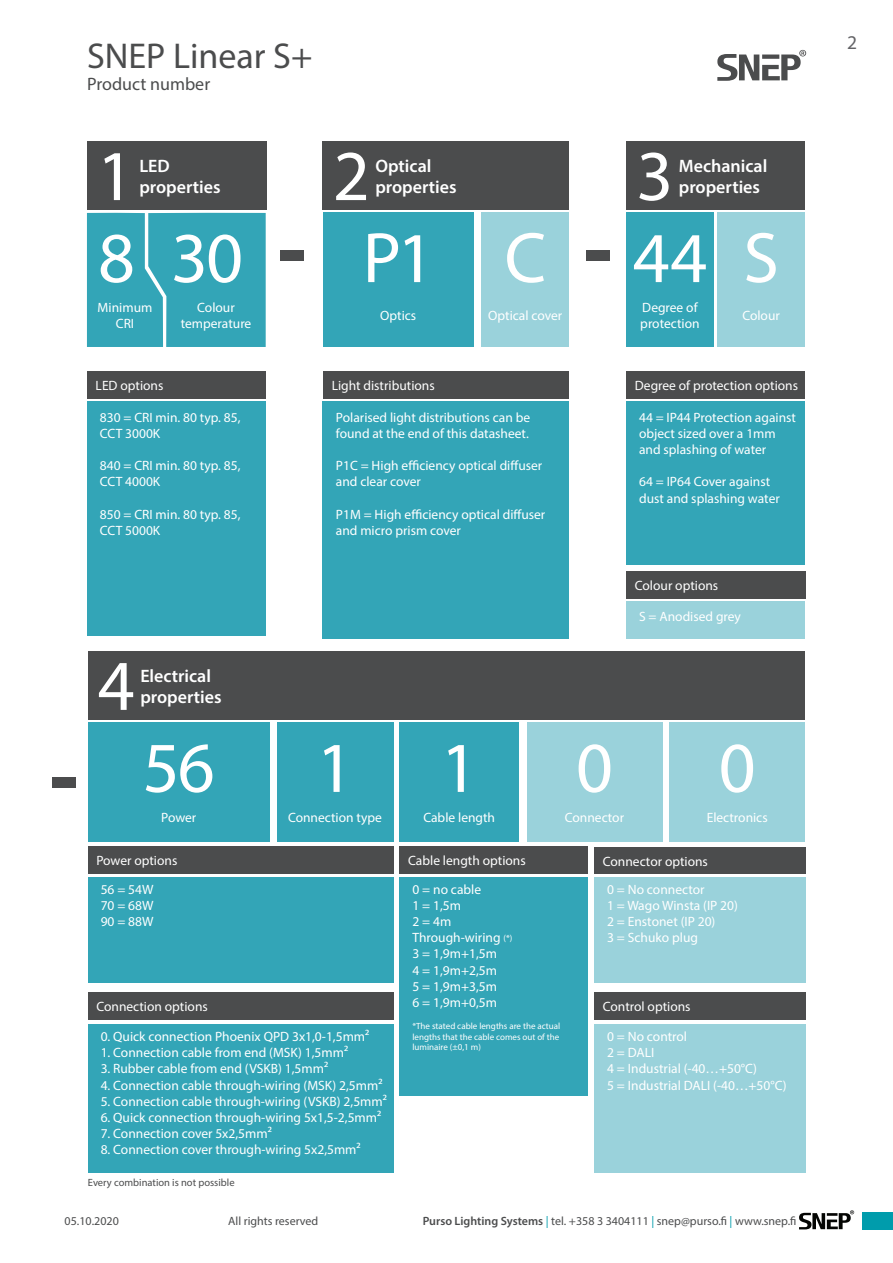
<style>
.page{position:relative;width:893px;height:1263px;background:#fff}
.page>*{position:absolute;margin:0;border:0;box-sizing:border-box;transform-origin:0 0}
.t1{font:72px "Myriad Pro";letter-spacing:-.025em;color:#fff}
.t2{font:36px "Myriad Pro";color:#4b4c4d}
.t3{font:19.5px "Myriad Pro";color:#636366}
.t4{font:600 18px/21.6px "Myriad Pro";color:#fff}
.t5{font:18px "Myriad Pro";color:#4b4c4d}
.t6{font:13.5px/16.2px "Myriad Pro";color:#fff}
.t7{font:12px "Myriad Pro";color:#4b4c4d}
.t8{font:10.5px "Myriad Pro";color:#4b4c4d}
.t9{font:9px/10.8px "Myriad Pro";color:#fff;text-align:justify}
.s1{font-size:9px}
.s2{font-weight:600}
.s3{color:#009cac}
</style>
<div class="page">
<div style="left:862px;top:1212px;width:31px;height:17px;background:#009cac"></div>
<svg style="left:799px;top:1210px;width:55px;height:19px"></svg>
<svg style="left:717px;top:50px;width:89px;height:31px"></svg>
<div style="left:87px;top:213px;width:179px;height:134px;background:#33a5b7"></div>
<div style="left:87px;top:142px;width:180px;height:68px;background:#4b4c4d"></div>
<div style="left:280px;top:250px;width:24px;height:11px;background:#4b4c4d"></div>
<div style="left:586px;top:250px;width:23px;height:11px;background:#4b4c4d"></div>
<div style="left:323px;top:142px;width:246px;height:68px;background:#4b4c4d"></div>
<div style="left:626px;top:142px;width:179px;height:68px;background:#4b4c4d"></div>
<div style="left:482px;top:213px;width:87px;height:134px;background:#9ad2db"></div>
<div style="left:626px;top:401px;width:179px;height:164px;background:#33a5b7"></div>
<div style="left:323px;top:401px;width:246px;height:237px;background:#33a5b7"></div>
<div style="left:87px;top:401px;width:179px;height:235px;background:#33a5b7"></div>
<div style="left:87px;top:371px;width:179px;height:28px;background:#4b4c4d"></div>
<div style="left:323px;top:371px;width:246px;height:28px;background:#4b4c4d"></div>
<div style="left:626px;top:371px;width:179px;height:28px;background:#4b4c4d"></div>
<div style="left:626px;top:572px;width:180px;height:27px;background:#4b4c4d"></div>
<div style="left:626px;top:601px;width:179px;height:37px;background:#9ad2db"></div>
<div style="left:626px;top:213px;width:88px;height:134px;background:#33a5b7"></div>
<div style="left:323px;top:213px;width:150px;height:134px;background:#33a5b7"></div>
<div style="left:717px;top:213px;width:88px;height:134px;background:#9ad2db"></div>
<div style="left:52px;top:777px;width:24px;height:11px;background:#4b4c4d"></div>
<div style="left:88px;top:652px;width:717px;height:68px;background:#4b4c4d"></div>
<div style="left:527px;top:723px;width:135px;height:119px;background:#9ad2db"></div>
<div style="left:670px;top:723px;width:135px;height:119px;background:#9ad2db"></div>
<div style="left:277px;top:723px;width:116px;height:119px;background:#33a5b7"></div>
<div style="left:88px;top:723px;width:182px;height:119px;background:#33a5b7"></div>
<div style="left:400px;top:723px;width:119px;height:119px;background:#33a5b7"></div>
<div style="left:88px;top:1024px;width:305px;height:149px;background:#33a5b7"></div>
<div style="left:88px;top:877px;width:305px;height:106px;background:#33a5b7"></div>
<div style="left:400px;top:877px;width:188px;height:218px;background:#33a5b7"></div>
<div style="left:594px;top:1024px;width:212px;height:149px;background:#9ad2db"></div>
<div style="left:594px;top:877px;width:212px;height:106px;background:#9ad2db"></div>
<div style="left:88px;top:992px;width:305px;height:27px;background:#4b4c4d"></div>
<div style="left:88px;top:847px;width:305px;height:27px;background:#4b4c4d"></div>
<div style="left:400px;top:847px;width:188px;height:27px;background:#4b4c4d"></div>
<div style="left:594px;top:992px;width:212px;height:27px;background:#4b4c4d"></div>
<div style="left:594px;top:847px;width:212px;height:27px;background:#4b4c4d"></div>
<h2 class="t2" style="left:87px;top:34px;width:227px">SNEP Linear S+</h2>
<h3 class="t5" style="left:87px;top:73px;width:125px">Product number</h3>
<h1 class="t1" style="left:97px;top:132px;width:38px">1</h1>
<h1 class="t1" style="left:333px;top:132px;width:38px">2</h1>
<h1 class="t1" style="left:636px;top:132px;width:38px">3</h1>
<h1 class="t1" style="left:98px;top:214px;width:147px">8 30</h1>
<h1 class="t1" style="left:363px;top:214px;width:418px">P1 C 44S</h1>
<h3 class="t4" style="left:139px;top:155px;width:83px">LED properties</h3>
<h3 class="t4" style="left:375px;top:155px;width:83px">Optical properties</h3>
<h3 class="t4" style="left:679px;top:155px;width:90px">Mechanical properties</h3>
<p class="t6" style="left:98px;top:299px;width:56px;text-align:center">Minimum<br>CRI</p>
<p class="t6" style="left:181px;top:299px;width:72px;text-align:center">Colour temperature</p>
<p class="t6" style="left:380px;top:307px;width:38px">Optics</p>
<p class="t6" style="left:488px;top:307px;width:76px">Optical cover</p>
<p class="t6" style="left:640px;top:299px;width:61px">Degree of protection</p>
<p class="t6" style="left:742px;top:307px;width:39px">Colour</p>
<p class="t6" style="left:96px;top:377px;width:69px">LED options</p>
<p class="t6" style="left:332px;top:377px;width:105px">Light distributions</p>
<p class="t6" style="left:635px;top:377px;width:165px">Degree of protection options</p>
<p class="t6" style="left:100px;top:409px;width:142px">830 = CRI min. 80 typ. 85,<br>CCT 3000K</p>
<p class="t6" style="left:100px;top:457px;width:142px">840 = CRI min. 80 typ. 85,<br>CCT 4000K</p>
<p class="t6" style="left:100px;top:506px;width:142px">850 = CRI min. 80 typ. 85,<br>CCT 5000K</p>
<h1 class="t1" style="left:98px;top:641px;width:38px">4</h1>
<h3 class="t4" style="left:140px;top:664px;width:83px">Electrical properties</h3>
<p class="t6" style="left:336px;top:409px;width:196px">Polarised light distributions can be found at the end of this datasheet.</p>
<p class="t6" style="left:336px;top:457px;width:208px">P1C = High efficiency optical diffuser and clear cover</p>
<p class="t6" style="left:336px;top:506px;width:211px">P1M = High efficiency optical diffuser and micro prism cover</p>
<p class="t6" style="left:639px;top:409px;width:158px">44 = IP44 Protection against object sized over a 1mm and splashing of water</p>
<p class="t6" style="left:639px;top:473px;width:142px">64 = IP64 Cover against dust and splashing water</p>
<p class="t6" style="left:635px;top:577px;width:85px">Colour options</p>
<p class="t6" style="left:639px;top:608px;width:103px">S = Anodised grey</p>
<h1 class="t1" style="left:143px;top:723px;width:74px">56</h1>
<h1 class="t1" style="left:316px;top:723px;width:163px">1 1</h1>
<h1 class="t1" style="left:576px;top:723px;width:38px">0</h1>
<h1 class="t1" style="left:719px;top:723px;width:38px">0</h1>
<p class="t6" style="left:161px;top:809px;width:37px">Power</p>
<p class="t6" style="left:288px;top:809px;width:95px">Connection type</p>
<p class="t6" style="left:423px;top:809px;width:73px">Cable length</p>
<p class="t6" style="left:565px;top:809px;width:61px">Connector</p>
<p class="t6" style="left:707px;top:809px;width:63px">Electronics</p>
<p class="t6" style="left:96px;top:852px;width:82px">Power options</p>
<p class="t6" style="left:408px;top:852px;width:119px">Cable length options</p>
<p class="t6" style="left:603px;top:853px;width:107px">Connector options</p>
<p class="t6" style="left:101px;top:881px;width:54px;text-align:justify">56 = 54W 70 = 68W 90 = 88W</p>
<p class="t6" style="left:412px;top:881px;width:101px">0 = no cable<br>1 = 1,5m<br>2 = 4m<br>Through-wiring <span class="s1">(*)<br></span>3 = 1,9m+1,5m<br>4 = 1,9m+2,5m<br>5 = 1,9m+3,5m<br>6 = 1,9m+0,5m</p>
<p class="t9" style="left:412px;top:1020px;width:149px">*The stated cable lengths are the actual lengths that the cable comes out of the luminaire (±0,1 m)</p>
<p class="t6" style="left:607px;top:1028px;width:181px">0 = No control<br>2 = DALI<br>4 = Industrial (-40…+50°C)<br>5 = Industrial DALI (-40…+50°C)</p>
<p class="t6" style="left:607px;top:881px;width:132px">0 = No connector<br>1 = Wago Winsta (IP 20)<br>2 = Enstonet (IP 20)<br>3 = Schuko plug</p>
<p class="t6" style="left:603px;top:998px;width:89px">Control options</p>
<p class="t6" style="left:96px;top:998px;width:113px">Connection options</p>
<p class="t6" style="left:101px;top:1028px;width:270px">0. Quick connection Phoenix QPD 3x1,0-1,5mm²</p>
<p class="t6" style="left:101px;top:1044px;width:249px">1. Connection cable from end (MSK) 1,5mm²</p>
<p class="t6" style="left:101px;top:1060px;width:229px">3. Rubber cable from end (VSKB) 1,5mm²</p>
<p class="t6" style="left:101px;top:1077px;width:283px">4. Connection cable through-wiring (MSK) 2,5mm²</p>
<p class="t6" style="left:101px;top:1093px;width:288px">5. Connection cable through-wiring (VSKB) 2,5mm²</p>
<p class="t6" style="left:101px;top:1109px;width:282px">6. Quick connection through-wiring 5x1,5-2,5mm²</p>
<p class="t6" style="left:101px;top:1125px;width:173px">7. Connection cover 5x2,5mm²</p>
<p class="t6" style="left:101px;top:1141px;width:262px">8. Connection cover through-wiring 5x2,5mm²</p>
<p class="t8" style="left:88px;top:1176px;width:148px">Every combination is not possible</p>
<p class="t7" style="left:65px;top:1213px;width:56px">05.10.2020</p>
<p class="t7" style="left:228px;top:1213px;width:92px">All rights reserved</p>
<p class="t7" style="left:423px;top:1213px;width:375px"><span class="s2">Purso Lighting Systems</span> <span class="s3">|</span> tel. +358 3 3404111 <span class="s3">|</span> snep@purso.fi <span class="s3">|</span> www.snep.fi</p>
<h3 class="t3" style="left:847px;top:30px;width:12px">2</h3>
</div>
